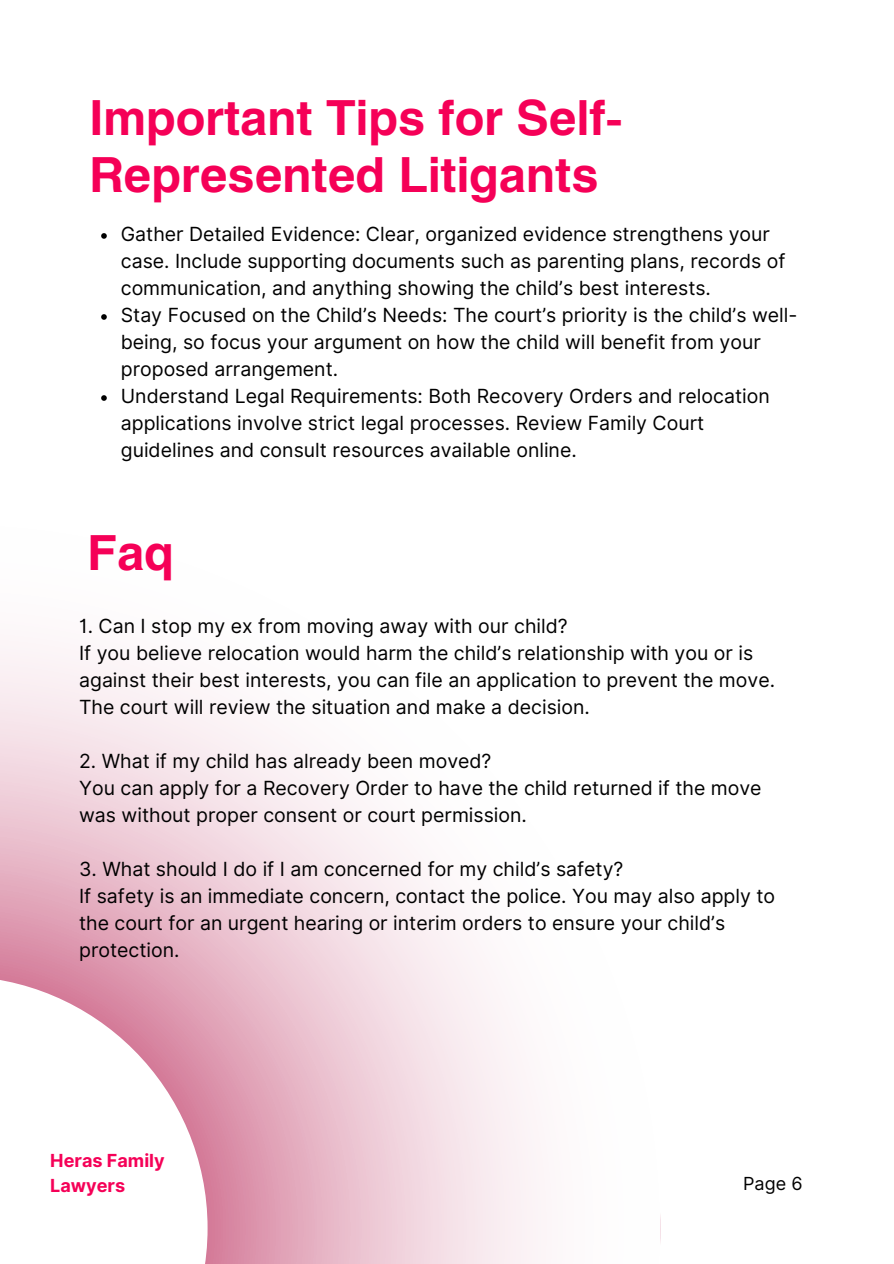
<style>
.page{position:relative;width:894px;height:1264px;background:#fff}
.page>*{position:absolute;margin:0;border:0;box-sizing:border-box;transform-origin:0 0}
.t1{font:700 48px/56.2px "Helios";color:#f50057}
.t2{font:19.5px/27px "Inter";color:#000}
.t3{font:700 18px/24.8px "Inter";color:#f50057}
.t4{font:18px "Inter";color:#000}
</style>
<div class="page">
<svg style="left:0;top:648px;width:538px;height:615px"></svg>
<svg style="left:101px;top:233px;width:6px;height:6px"></svg>
<svg style="left:101px;top:314px;width:6px;height:6px"></svg>
<svg style="left:101px;top:395px;width:6px;height:6px"></svg>
<p class="t1" style="left:89px;top:89px;width:535px">Important Tips for Self-<br>Represented Litigants</p>
<h1 class="t2" style="left:121px;top:220px;width:666px">Gather Detailed Evidence: Clear, organized evidence strengthens your case. Include supporting documents such as parenting plans, records of communication, and anything showing the child’s best interests.</h1>
<p class="t2" style="left:121px;top:301px;width:678px">Stay Focused on the Child’s Needs: The court’s priority is the child’s well&shy;being, so focus your argument on how the child will benefit from your proposed arrangement.</p>
<p class="t2" style="left:121px;top:382px;width:650px">Understand Legal Requirements: Both Recovery Orders and relocation applications involve strict legal processes. Review Family Court guidelines and consult resources available online.</p>
<h1 class="t1" style="left:88px;top:524px;width:88px">Faq</h1>
<p class="t2" style="left:79px;top:612px;width:490px">1. Can I stop my ex from moving away with our child?</p>
<p class="t2" style="left:79px;top:639px;width:697px">If you believe relocation would harm the child’s relationship with you or is against their best interests, you can file an application to prevent the move.<br>The court will review the situation and make a decision.</p>
<p class="t2" style="left:79px;top:747px;width:414px">2. What if my child has already been moved?</p>
<p class="t2" style="left:79px;top:774px;width:683px">You can apply for a Recovery Order to have the child returned if the move was without proper consent or court permission.</p>
<p class="t2" style="left:79px;top:855px;width:545px">3. What should I do if I am concerned for my child’s safety?</p>
<p class="t2" style="left:79px;top:882px;width:697px">If safety is an immediate concern, contact the police. You may also apply to the court for an urgent hearing or interim orders to ensure your child’s protection.</p>
<p class="t3" style="left:50px;top:1148px;width:116px">Heras Family<br>Lawyers</p>
<h2 class="t4" style="left:743px;top:1172px;width:61px">Page 6</h2>
</div>
